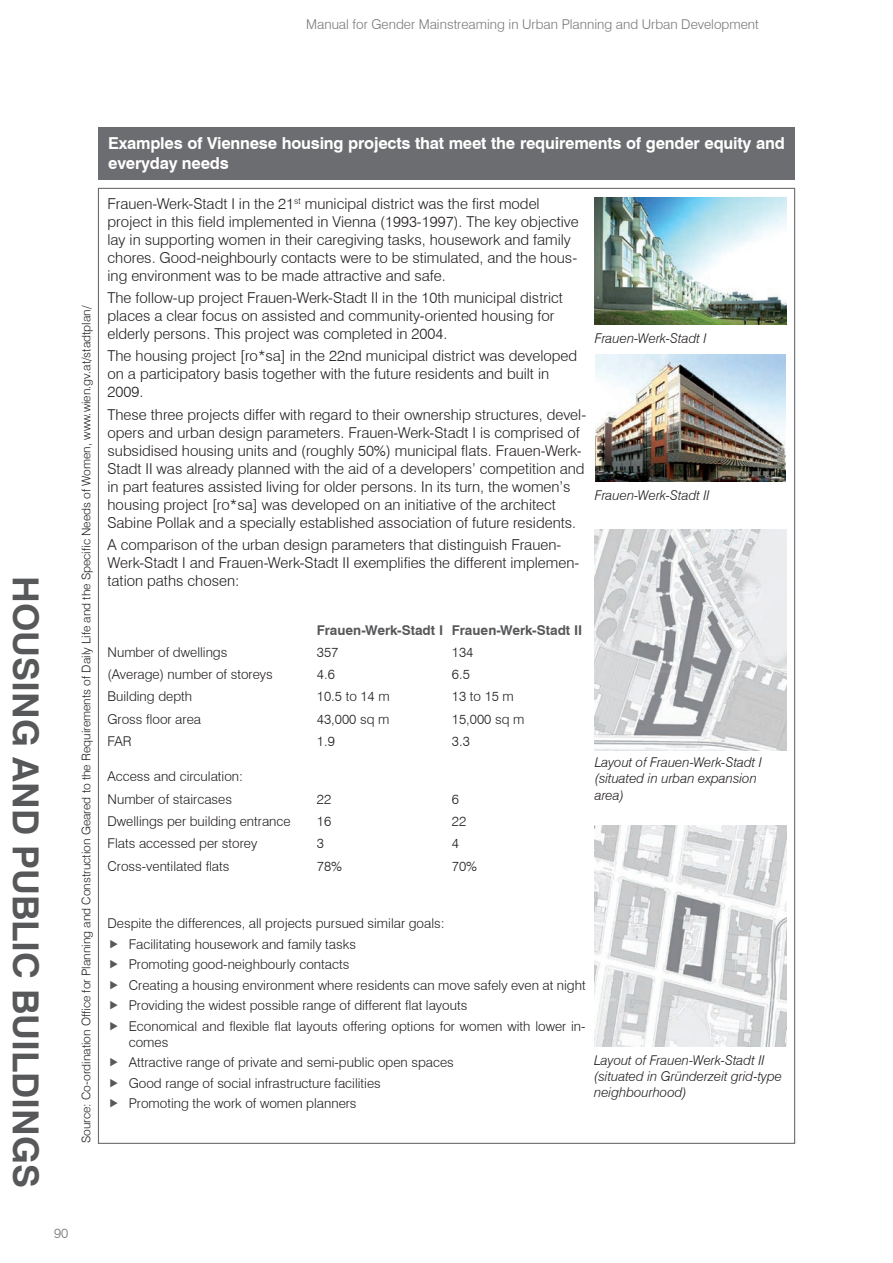
<style>
.page{position:relative;width:893px;height:1263px;background:#fff}
.page>*{position:absolute;margin:0;border:0;box-sizing:border-box;transform-origin:0 0}
.t1{font:700 36px "Swiss 721 BT";color:#57585a}
.t2{font:700 16.5px/19.8px "Swiss 721 BT";letter-spacing:-.015em;color:#fff}
.t3{font:300 15px/18px "Swiss 721 BT";color:#231f20}
.t4{font:300 13.5px/20.4px "Swiss 721 BT";color:#231f20}
.t5{font:italic 300 13.5px/16.2px "Swiss 721 BT";color:#231f20}
.t6{font:300 13.5px "Swiss 721 BT";color:#76787b}
.t7{font:700 13.5px "Swiss 721 BT";color:#57585a}
.t8{font:300 12px "Swiss 721 BT";color:#231f20}
</style>
<div class="page">
<div style="left:98px;top:127px;width:697px;height:52px;background:#6c6d70"></div>
<img style="left:595px;top:355px;width:190px;height:127px">
<img style="left:595px;top:825px;width:191px;height:221px">
<img style="left:595px;top:197px;width:191px;height:128px">
<img style="left:595px;top:529px;width:191px;height:221px">
<p class="t6" style="left:306px;top:16px;width:454px">Manual for Gender Mainstreaming in Urban Planning and Urban Development</p>
<h1 class="t1" style="left:51px;top:576px;width:613px;rotate:90deg">HOUSING AND PUBLIC BUILDINGS</h1>
<p class="t8" style="left:79px;top:1143px;width:839px;rotate:-90deg">Source: Co-ordination Office for Planning and Construction Geared to the Requirements of Daily Life and the Specific Needs of Women, www.wien.gv.at/stadtplan/</p>
<p class="t2" style="left:108px;top:133px;width:678px">Examples of Viennese housing projects that meet the requirements of gender equity and everyday needs</p>
<p class="t3" style="left:108px;top:194px;width:473px">Frauen-Werk-Stadt I in the 21<sup>st</sup> municipal district was the first model project in this field implemented in Vienna (1993-1997). The key objective</p>
<p class="t3" style="left:108px;top:230px;width:470px">lay in supporting women in their caregiving tasks, housework and family chores. Good-neighbourly contacts were to be stimulated, and the hous&shy;ing environment was to be made attractive and safe.</p>
<p class="t3" style="left:108px;top:289px;width:457px">The follow-up project Frauen-Werk-Stadt II in the 10th municipal district places a clear focus on assisted and community-oriented housing for</p>
<p class="t3" style="left:108px;top:323px;width:471px;line-height:22.2px">elderly persons. This project was completed in 2004.<br>The housing project [ro*sa] in the 22nd municipal district was developed</p>
<p class="t3" style="left:108px;top:365px;width:443px">on a participatory basis together with the future residents and built in</p>
<p class="t3" style="left:108px;top:383px;width:37px">2009.</p>
<p class="t3" style="left:108px;top:405px;width:479px">These three projects differ with regard to their ownership structures, devel&shy;opers and urban design parameters. Frauen-Werk-Stadt I is comprised of</p>
<p class="t3" style="left:108px;top:441px;width:476px">subsidised housing units and (roughly 50%) municipal flats. Frauen-Werk-</p>
<p class="t3" style="left:108px;top:459px;width:479px">Stadt II was already planned with the aid of a developers’ competition and in part features assisted living for older persons. In its turn, the women’s housing project [ro*sa] was developed on an initiative of the architect Sabine Pollak and a specially established association of future residents.</p>
<p class="t3" style="left:108px;top:535px;width:473px">A comparison of the urban design parameters that distinguish Frauen-<br>Werk-Stadt I and Frauen-Werk-Stadt II exemplifies the different implemen&shy;tation paths chosen:</p>
<p class="t7" style="left:317px;top:620px;width:267px">Frauen-Werk-Stadt I Frauen-Werk-Stadt II</p>
<p class="t4" style="left:108px;top:642px;width:121px">Number of dwellings</p>
<p class="t4" style="left:317px;top:642px;width:23px">357</p>
<p class="t4" style="left:452px;top:642px;width:23px">134</p>
<p class="t4" style="left:108px;top:664px;width:167px">(Average) number of storeys</p>
<p class="t4" style="left:317px;top:664px;width:19px">4.6</p>
<p class="t4" style="left:452px;top:664px;width:19px">6.5</p>
<p class="t4" style="left:108px;top:686px;width:86px">Building depth</p>
<p class="t4" style="left:317px;top:686px;width:74px">10.5 to 14 m</p>
<p class="t4" style="left:452px;top:686px;width:63px">13 to 15 m</p>
<p class="t4" style="left:108px;top:709px;width:95px">Gross floor area</p>
<p class="t4" style="left:317px;top:709px;width:74px">43,000 sq m</p>
<p class="t4" style="left:452px;top:709px;width:74px">15,000 sq m</p>
<p class="t4" style="left:108px;top:731px;width:26px">FAR</p>
<p class="t4" style="left:317px;top:731px;width:19px">1.9</p>
<p class="t4" style="left:452px;top:731px;width:19px">3.3</p>
<p class="t4" style="left:108px;top:765px;width:137px;line-height:22.2px">Access and circulation:<br>Number of staircases</p>
<p class="t5" style="left:595px;top:330px;width:113px">Frauen-Werk-Stadt I</p>
<p class="t5" style="left:595px;top:487px;width:117px">Frauen-Werk-Stadt II</p>
<p class="t5" style="left:595px;top:754px;width:169px">Layout of Frauen-Werk-Stadt I (situated in urban expansion area)</p>
<p class="t4" style="left:317px;top:789px;width:16px">22</p>
<p class="t4" style="left:452px;top:789px;width:9px">6</p>
<p class="t4" style="left:108px;top:811px;width:185px">Dwellings per building entrance</p>
<p class="t4" style="left:317px;top:811px;width:16px">16</p>
<p class="t4" style="left:452px;top:811px;width:16px">22</p>
<p class="t4" style="left:108px;top:833px;width:151px">Flats accessed per storey</p>
<p class="t4" style="left:317px;top:833px;width:9px">3</p>
<p class="t4" style="left:452px;top:833px;width:9px">4</p>
<p class="t4" style="left:108px;top:855px;width:123px">Cross-ventilated flats</p>
<p class="t4" style="left:317px;top:855px;width:27px">78%</p>
<p class="t4" style="left:452px;top:855px;width:27px">70%</p>
<p class="t4" style="left:129px;top:913px;width:458px;text-indent:-21px">Despite the differences, all projects pursued similar goals:<br>Facilitating housework and family tasks<br>Promoting good-neighbourly contacts<br>Creating a housing environment where residents can move safely even at night</p>
<p class="t4" style="left:129px;top:995px;width:458px">Providing the widest possible range of different flat layouts<br>Economical and flexible flat layouts offering options for women with lower in-</p>
<p class="t4" style="left:129px;top:1032px;width:327px">comes<br>Attractive range of private and semi-public open spaces</p>
<p class="t4" style="left:129px;top:1073px;width:254px">Good range of social infrastructure facilities</p>
<p class="t4" style="left:129px;top:1093px;width:229px">Promoting the work of women planners</p>
<p class="t5" style="left:594px;top:1052px;width:189px">Layout of Frauen-Werk-Stadt II (situated in Gründerzeit grid-type</p>
<p class="t5" style="left:594px;top:1084px;width:94px">neighbourhood)</p>
<p class="t6" style="left:54px;top:1224px;width:16px">90</p>
</div>
